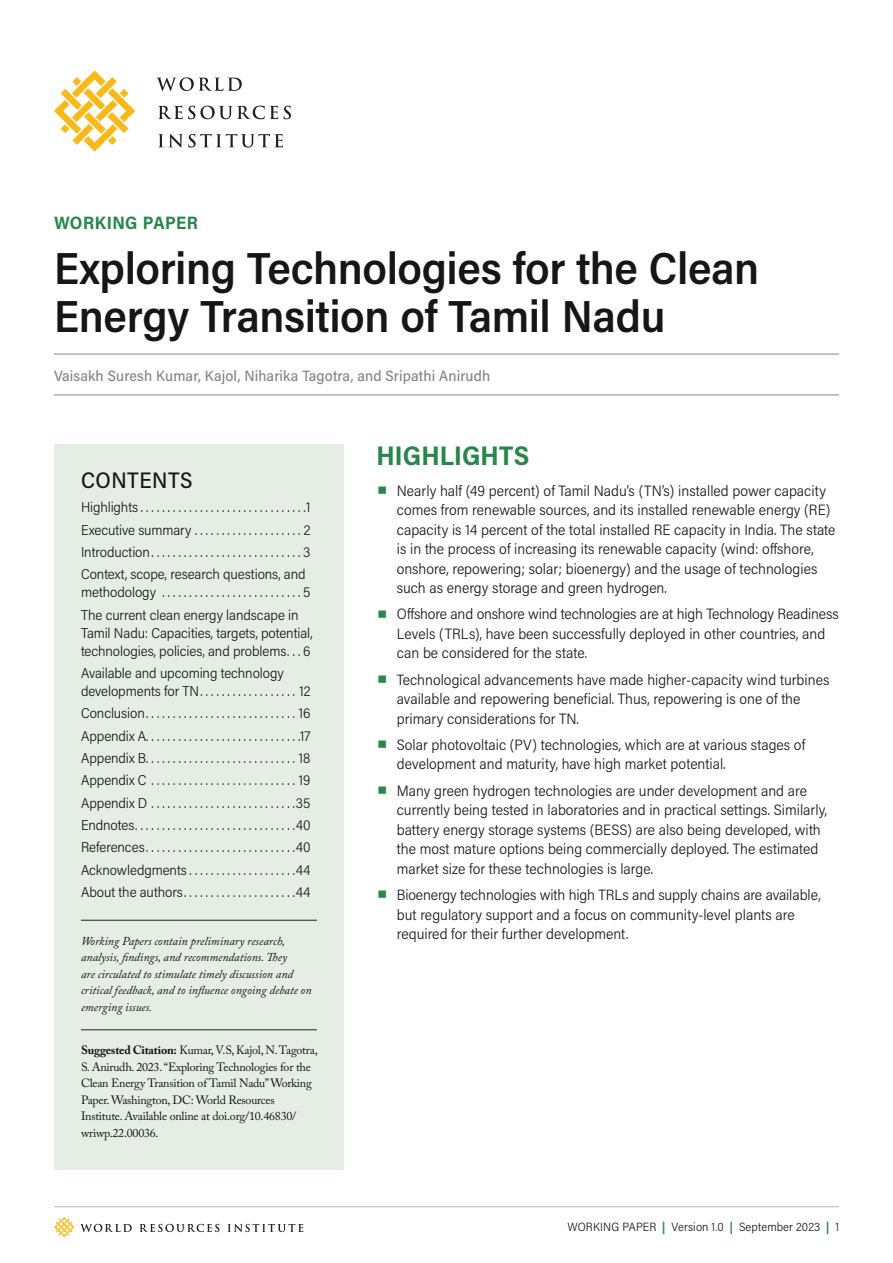
<style>
.page{position:relative;width:893px;height:1263px;background:#fff}
.page>*{position:absolute;margin:0;border:0;box-sizing:border-box;transform-origin:0 0}
.t1{font:600 45px/48px "Acumin Pro Semi Cond";letter-spacing:-.01em;color:#171516}
.Body_H1{font:700 27px "Acumin Pro Semi Cond";letter-spacing:.005em;color:#258749}
.ToC_Header{font:500 22.5px "Acumin Pro Semi Cond";letter-spacing:.025em;color:#171516}
.Working_Paper_Tag{font:700 18px "Acumin Pro Semi Cond";letter-spacing:.025em;color:#258749}
.t2{font:300 15px/19.5px "Acumin Pro Semi Cond";color:#171516}
.Authors{font:500 15px "Acumin Pro Semi Cond";letter-spacing:.01em;color:#888383}
.ToC_Chapter{font:300 14.25px/18px "Acumin Pro Semi Cond";letter-spacing:-.005em;color:#171516}
.Cover_Citation{font:12px/16.5px "Adobe Caslon Pro";letter-spacing:-.02em;color:#171516}
.Disclaimer{font:italic 12px/16.5px "Adobe Caslon Pro";color:#171516}
.t3{font:300 12px "Acumin Pro Semi Cond";letter-spacing:.01em;color:#171516}
.s1{font-weight:700}
.s2{font-family:"Georgia";font-weight:400;font-size:33px;color:#258749}
.s3{font-weight:700;color:#258749}
</style>
<div class="page">
<hr style="left:54px;top:1206px;width:785px;height:1px;background:#bab7b7">
<svg style="left:54px;top:70px;width:81px;height:82px"></svg>
<svg style="left:157px;top:77px;width:85px;height:14px"></svg>
<svg style="left:158px;top:106px;width:120px;height:13px"></svg>
<svg style="left:284px;top:106px;width:7px;height:13px"></svg>
<svg style="left:158px;top:134px;width:125px;height:14px"></svg>
<svg style="left:54px;top:1217px;width:20px;height:20px"></svg>
<svg style="left:80px;top:1224px;width:52px;height:8px"></svg>
<svg style="left:140px;top:1224px;width:79px;height:8px"></svg>
<svg style="left:228px;top:1224px;width:75px;height:8px"></svg>
<div style="left:54px;top:444px;width:290px;height:725px;background:#e5ede5"></div>
<hr style="left:81px;top:920px;width:236px;height:1px;background:#231f20">
<hr style="left:81px;top:1029px;width:236px;height:1px;background:#231f20">
<hr style="left:54px;top:354px;width:785px;height:1px;background:#888383">
<hr style="left:54px;top:395px;width:785px;height:1px;background:#888383">
<p class="Working_Paper_Tag" style="left:54px;top:210px;width:146px">WORKING PAPER</p>
<p class="t1" style="left:54px;top:242px;width:707px">Exploring Technologies for the Clean<br>Energy Transition of Tamil Nadu</p>
<p class="Authors" style="left:54px;top:366px;width:438px">Vaisakh Suresh Kumar, Kajol, Niharika Tagotra, and Sripathi Anirudh</p>
<p class="ToC_Header" style="left:81px;top:464px;width:113px">CONTENTS</p>
<p class="ToC_Chapter" style="left:81px;top:498px;width:231px">Highlights . . . . . . . . . . . . . . . . . . . . . . . . . . . . . . .1</p>
<p class="ToC_Chapter" style="left:81px;top:520px;width:231px">Executive summary . . . . . . . . . . . . . . . . . . . . 2</p>
<p class="ToC_Chapter" style="left:81px;top:542px;width:231px">Introduction. . . . . . . . . . . . . . . . . . . . . . . . . . . . 3</p>
<p class="ToC_Chapter" style="left:81px;top:565px;width:231px">Context, scope, research questions, and methodology . . . . . . . . . . . . . . . . . . . . . . . . . . 5</p>
<p class="ToC_Chapter" style="left:81px;top:605px;width:233px">The current clean energy landscape in<br>Tamil Nadu: Capacities, targets, potential, technologies, policies, and problems. . . 6</p>
<p class="ToC_Chapter" style="left:81px;top:663px;width:231px">Available and upcoming technology developments for TN. . . . . . . . . . . . . . . . . . 12</p>
<p class="ToC_Chapter" style="left:81px;top:704px;width:68px">Conclusion.............................</p>
<p class="ToC_Chapter" style="left:299px;top:704px;width:13px">16</p>
<p class="ToC_Chapter" style="left:81px;top:726px;width:69px">Appendix A.............................</p>
<p class="ToC_Chapter" style="left:300px;top:726px;width:12px">17</p>
<p class="ToC_Chapter" style="left:81px;top:748px;width:69px">Appendix B.............................</p>
<p class="ToC_Chapter" style="left:299px;top:748px;width:13px">18</p>
<p class="ToC_Chapter" style="left:81px;top:771px;width:71px">Appendix C............................</p>
<p class="ToC_Chapter" style="left:299px;top:771px;width:13px">19</p>
<p class="ToC_Chapter" style="left:81px;top:793px;width:71px">Appendix D...........................</p>
<p class="ToC_Chapter" style="left:296px;top:793px;width:16px">35</p>
<p class="ToC_Chapter" style="left:81px;top:815px;width:231px">Endnotes. . . . . . . . . . . . . . . . . . . . . . . . . . . . . .40</p>
<p class="ToC_Chapter" style="left:81px;top:838px;width:68px">References............................</p>
<p class="ToC_Chapter" style="left:296px;top:838px;width:16px">40</p>
<p class="ToC_Chapter" style="left:81px;top:860px;width:110px">Acknowledgments....................</p>
<p class="ToC_Chapter" style="left:296px;top:860px;width:16px">44</p>
<p class="ToC_Chapter" style="left:81px;top:882px;width:231px">About the authors. . . . . . . . . . . . . . . . . . . . .44</p>
<p class="Disclaimer" style="left:81px;top:932px;width:232px">Working Papers contain preliminary research, analysis, findings, and recommendations. They<br>are circulated to stimulate timely discussion and critical feedback, and to influence ongoing debate on emerging issues.</p>
<p class="Cover_Citation" style="left:81px;top:1042px;width:238px"><span class="s1">Suggested Citation:</span> Kumar, V.S, Kajol, N. Tagotra, S. Anirudh. 2023. “Exploring Technologies for the Clean Energy Transition of Tamil Nadu” Working Paper. Washington, DC: World Resources Institute. Available online at doi.org/10.46830/ wriwp.22.00036.</p>
<p class="Body_H1" style="left:377px;top:437px;width:154px">HIGHLIGHTS</p>
<p class="t2" style="left:397px;top:480px;width:440px;text-indent:-20px"><span class="s2">▪</span> Nearly half (49 percent) of Tamil Nadu’s (TN’s) installed power capacity comes from renewable sources, and its installed renewable energy (RE) capacity is 14 percent of the total installed RE capacity in India. The state is in the process of increasing its renewable capacity (wind: offshore, onshore, repowering; solar; bioenergy) and the usage of technologies such as energy storage and green hydrogen.</p>
<p class="t2" style="left:397px;top:604px;width:443px;text-indent:-20px"><span class="s2">▪</span> Offshore and onshore wind technologies are at high Technology Readiness<br>Levels (TRLs), have been successfully deployed in other countries, and can be considered for the state.</p>
<p class="t2" style="left:397px;top:669px;width:434px;text-indent:-20px"><span class="s2">▪</span> Technological advancements have made higher-capacity wind turbines available and repowering beneficial. Thus, repowering is one of the primary considerations for TN.</p>
<p class="t2" style="left:397px;top:734px;width:410px;text-indent:-20px"><span class="s2">▪</span> Solar photovoltaic (PV) technologies, which are at various stages of development and maturity, have high market potential.</p>
<p class="t2" style="left:397px;top:780px;width:432px;text-indent:-20px"><span class="s2">▪</span> Many green hydrogen technologies are under development and are currently being tested in laboratories and in practical settings. Similarly, battery energy storage systems (BESS) are also being developed, with the most mature options being commercially deployed. The estimated market size for these technologies is large.</p>
<p class="t2" style="left:397px;top:884px;width:425px;text-indent:-20px"><span class="s2">▪</span> Bioenergy technologies with high TRLs and supply chains are available, but regulatory support and a focus on community-level plants are required for their further development.</p>
<p class="t3" style="left:567px;top:1219px;width:273px">WORKING PAPER <span class="s3">|</span> Version 1.0 <span class="s3">|</span> September 2023 <span class="s3">|</span> 1</p>
</div>
